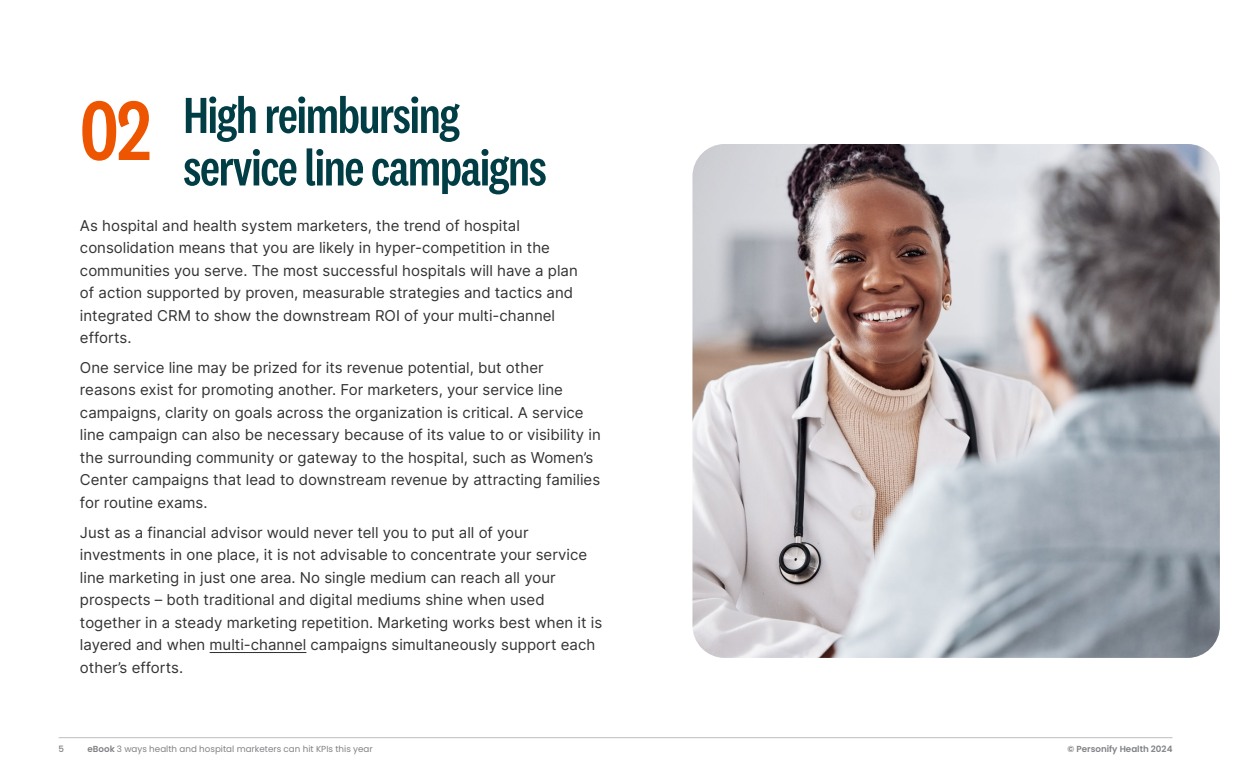
<style>
.page{position:relative;width:1260px;height:765px;background:#fff}
.page>*{position:absolute;margin:0;border:0;box-sizing:border-box;transform-origin:0 0}
.t1{font:500 87.5px "National 2 Condensed";color:#ed5500}
.t2{font:500 52.5px/52.5px "National 2 Condensed";letter-spacing:-.02em;color:#003d45}
.t3{font:15px/22.5px "Inter";color:#333}
.t4{font:8.75px "Poppins";color:#808285}
.t5{font:600 8.75px "Poppins";color:#808285}
.t6{font:500 8.75px "Poppins";color:#808285}
.s1{font-weight:600}
</style>
<div class="page">
<img style="left:692px;top:144px;width:528px;height:514px">
<hr style="left:210px;top:652px;width:96px;height:1px;background:#333">
<hr style="left:59px;top:737px;width:1113px;height:1px;background:#bcbec0">
<h2 class="t2" style="left:183px;top:89px;width:365px">High reimbursing service line campaigns</h2>
<p class="t3" style="left:80px;top:214px;width:499px">As hospital and health system marketers, the trend of hospital consolidation means that you are likely in hyper-competition in the communities you serve. The most successful hospitals will have a plan of action supported by proven, measurable strategies and tactics and integrated CRM to show the downstream ROI of your multi-channel efforts.</p>
<p class="t3" style="left:80px;top:356px;width:522px">One service line may be prized for its revenue potential, but other reasons exist for promoting another. For marketers, your service line campaigns, clarity on goals across the organization is critical. A service line campaign can also be necessary because of its value to or visibility in the surrounding community or gateway to the hospital, such as Women’s Center campaigns that lead to downstream revenue by attracting families for routine exams.</p>
<p class="t3" style="left:80px;top:521px;width:524px">Just as a financial advisor would never tell you to put all of your investments in one place, it is not advisable to concentrate your service line marketing in just one area. No single medium can reach all your prospects – both traditional and digital mediums shine when used together in a steady marketing repetition. Marketing works best when it is layered and when multi-channel campaigns simultaneously support each other’s efforts.</p>
<h1 class="t1" style="left:80px;top:83px;width:72px">02</h1>
<p class="t6" style="left:59px;top:744px;width:7px">5</p>
<p class="t5" style="left:1068px;top:744px;width:106px">© Personify Health 2024</p>
<p class="t4" style="left:88px;top:744px;width:287px"><span class="s1">eBook</span> 3 ways health and hospital marketers can hit KPIs this year</p>
</div>
